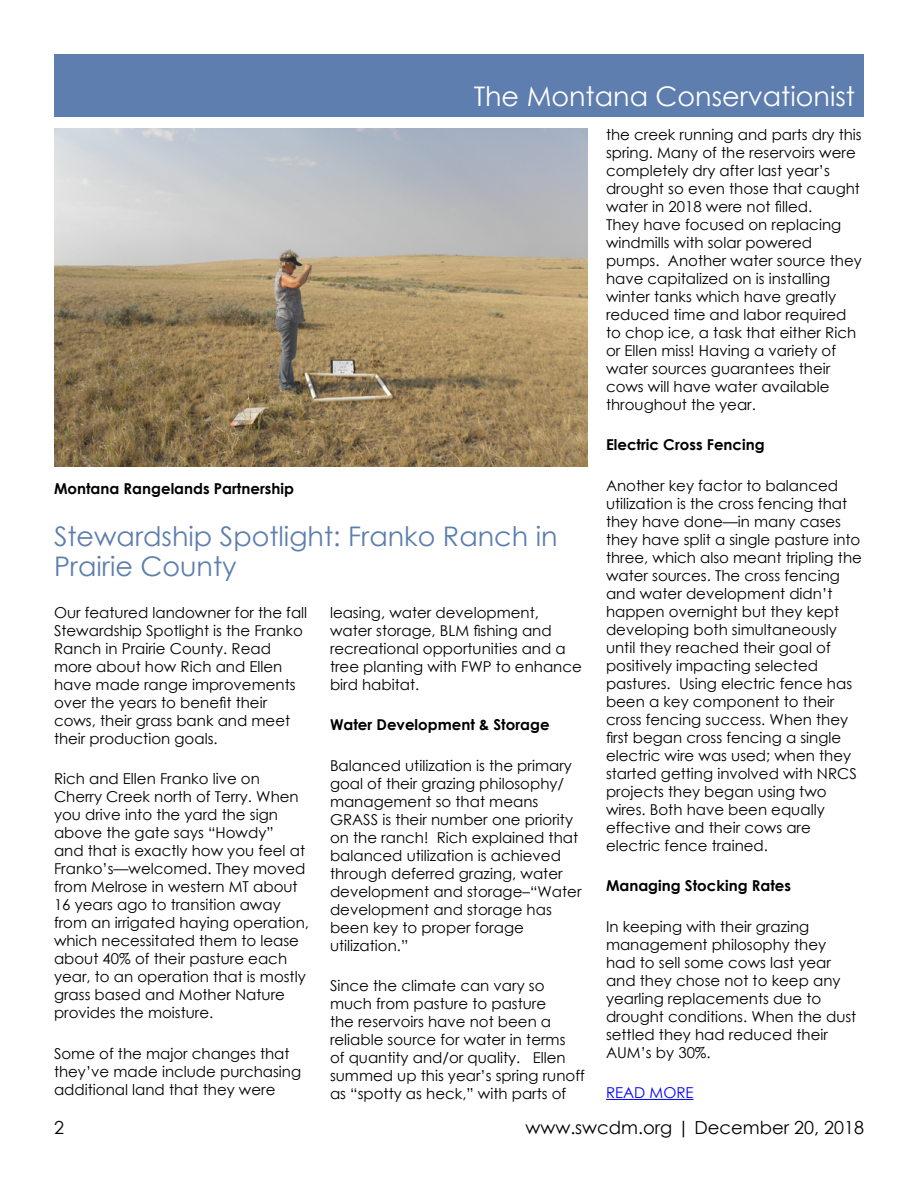
<style>
.page{position:relative;width:918px;height:1188px;background:#fff}
.page>*{position:absolute;margin:0;border:0;box-sizing:border-box;transform-origin:0 0}
.t1{font:27px/29.7px "Century Gothic";color:#5d7eae}
.t2{font:27px "Century Gothic";color:#fff}
.t3{font:18px "Century Gothic";color:#000}
.t4{font:15px/18px "Century Gothic";color:#000}
.t5{font:700 15px "Century Gothic";color:#000}
.t6{font:15px "Century Gothic";color:#00f}
</style>
<div class="page">
<div style="left:54px;top:54px;width:810px;height:63px;background:#5d7eae"></div>
<hr style="left:606px;top:1099px;width:88px;height:1px;background:#00f">
<img style="left:54px;top:128px;width:534px;height:339px">
<h1 class="t2" style="left:474px;top:77px;width:383px">The Montana Conservationist</h1>
<p class="t5" style="left:54px;top:477px;width:241px">Montana Rangelands Partnership</p>
<h1 class="t1" style="left:54px;top:521px;width:505px">Stewardship Spotlight: Franko Ranch in<br>Prairie County</h1>
<p class="t4" style="left:54px;top:603px;width:255px">Our featured landowner for the fall<br>Stewardship Spotlight is the Franko<br>Ranch in Prairie County. Read more about how Rich and Ellen have made range improvements over the years to benefit their cows, their grass bank and meet their production goals.</p>
<p class="t4" style="left:54px;top:769px;width:257px">Rich and Ellen Franko live on<br>Cherry Creek north of Terry. When you drive into the yard the sign above the gate says “Howdy”<br>and that is exactly how you feel at<br>Franko’s—welcomed. They moved from Melrose in western MT about<br>16 years ago to transition away from an irrigated haying operation, which necessitated them to lease about 40% of their pasture each year, to an operation that is mostly grass based and Mother Nature provides the moisture.</p>
<p class="t4" style="left:54px;top:1044px;width:249px">Some of the major changes that they’ve made include purchasing additional land that they were</p>
<p class="t4" style="left:330px;top:603px;width:253px">leasing, water development, water storage, BLM fishing and recreational opportunities and a tree planting with FWP to enhance bird habitat.</p>
<p class="t5" style="left:330px;top:713px;width:221px">Water Development &amp; Storage</p>
<p class="t4" style="left:330px;top:756px;width:253px">Balanced utilization is the primary goal of their grazing philosophy/ management so that means<br>GRASS is their number one priority on the ranch! Rich explained that balanced utilization is achieved through deferred grazing, water development and storage–“Water development and storage has been key to proper forage utilization.”</p>
<p class="t4" style="left:330px;top:976px;width:256px">Since the climate can vary so much from pasture to pasture<br>the reservoirs have not been a reliable source for water in terms<br>of quantity and/or quality. Ellen summed up this year’s spring runoff as “spotty as heck,” with parts of</p>
<p class="t4" style="left:606px;top:125px;width:257px">the creek running and parts dry this spring. Many of the reservoirs were completely dry after last year’s drought so even those that caught water in 2018 were not filled.<br>They have focused on replacing windmills with solar powered pumps. Another water source they have capitalized on is installing winter tanks which have greatly reduced time and labor required to chop ice, a task that either Rich or Ellen miss! Having a variety of water sources guarantees their cows will have water available throughout the year.</p>
<p class="t5" style="left:606px;top:433px;width:160px">Electric Cross Fencing</p>
<p class="t4" style="left:606px;top:476px;width:257px">Another key factor to balanced utilization is the cross fencing that they have done—in many cases they have split a single pasture into three, which also meant tripling the water sources. The cross fencing and water development didn’t happen overnight but they kept developing both simultaneously until they reached their goal of positively impacting selected pastures. Using electric fence has been a key component to their cross fencing success. When they first began cross fencing a single electric wire was used; when they started getting involved with NRCS projects they began using two wires. Both have been equally effective and their cows are electric fence trained.</p>
<p class="t5" style="left:606px;top:874px;width:187px">Managing Stocking Rates</p>
<p class="t4" style="left:606px;top:917px;width:252px">In keeping with their grazing management philosophy they had to sell some cows last year and they chose not to keep any yearling replacements due to drought conditions. When the dust settled they had reduced their<br>AUM’s by 30%.</p>
<p class="t6" style="left:606px;top:1082px;width:89px">READ MORE</p>
<p class="t3" style="left:54px;top:1115px;width:11px">2</p>
<p class="t3" style="left:525px;top:1115px;width:340px">www.swcdm.org | December 20, 2018</p>
</div>
